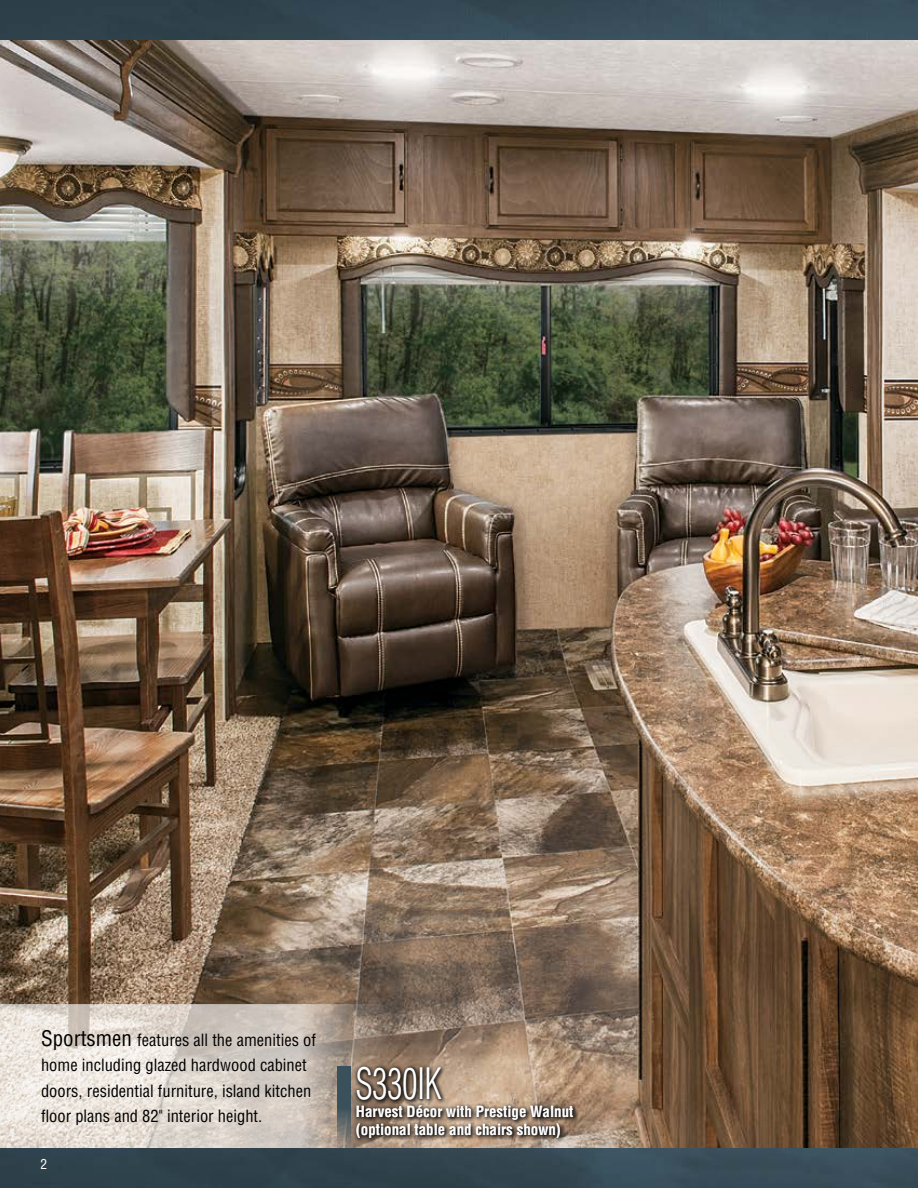
<style>
.page{position:relative;width:918px;height:1188px;background:#fff}
.page>*{position:absolute;margin:0;border:0;box-sizing:border-box;transform-origin:0 0}
.t1{font:300 condensed 42px "Helvetica";color:#fff;scale:.8 1}
.t2{font:condensed 16.5px/25.5px "Helvetica";color:#000}
.t3{font:700 condensed 15px/18px "Helvetica";color:#fff}
.t4{font:condensed 13.5px "Helvetica";color:#fff}
.s1{font-size:21px}
</style>
<div class="page">
<img style="left:0;top:0;width:918px;height:1188px">
<img style="left:0;top:40px;width:918px;height:1108px">
<svg style="left:0;top:1005px;width:408px;height:143px;background:#d5ccc3"></svg>
<svg style="left:338px;top:1066px;width:13px;height:82px"></svg>
<svg style="left:353px;top:1064px;width:226px;height:80px;background:#877361"></svg>
<p class="t2" style="left:41px;top:1027px;width:276px"><span class="s1">Sportsmen</span> features all the amenities of home including glazed hardwood cabinet doors, residential furniture, island kitchen floor plans and 82" interior height.</p>
<p class="t4" style="left:40px;top:1156px;width:8px">2</p>
<h1 class="t1" style="left:356px;top:1058px;width:109px">S330IK</h1>
<p class="t3" style="left:356px;top:1103px;width:219px">Harvest Décor with Prestige Walnut (optional table and chairs shown)</p>
</div>
